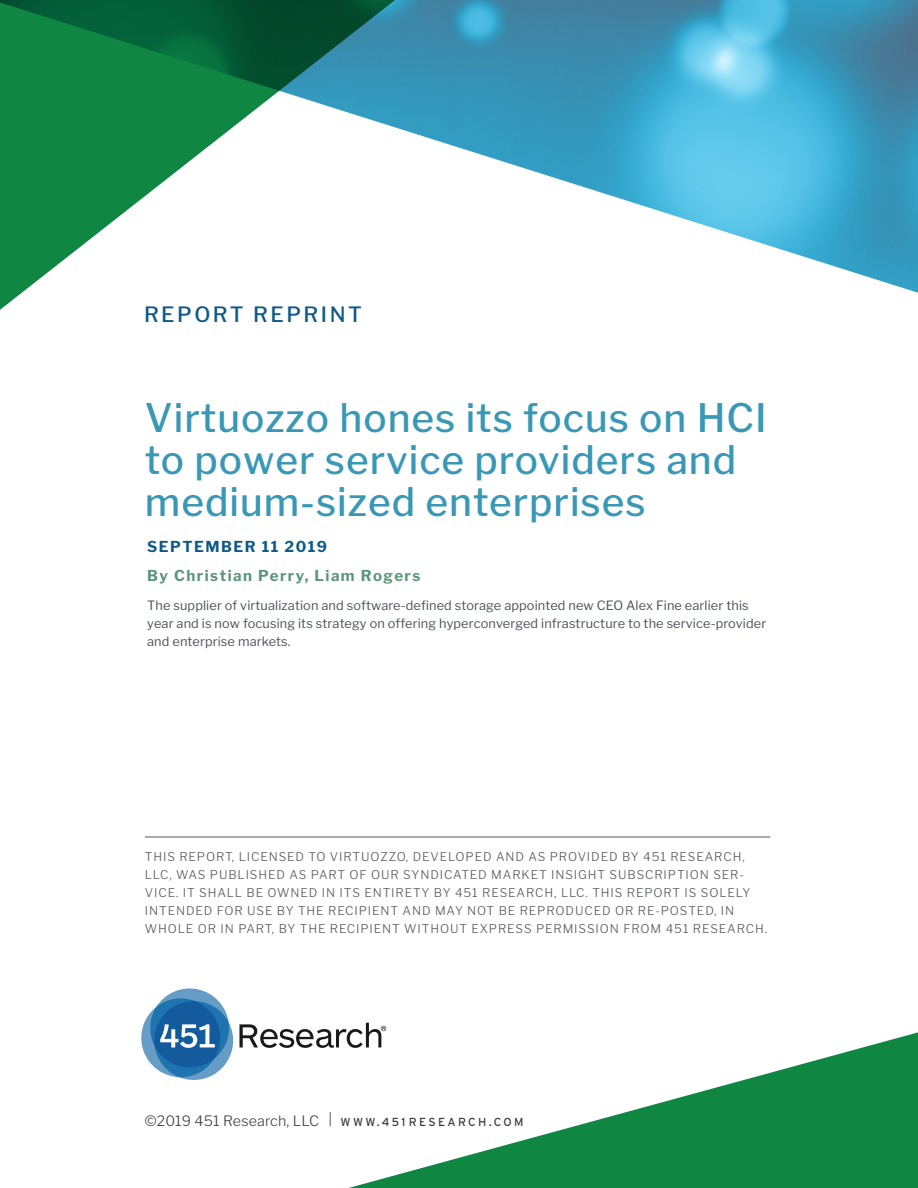
<style>
.page{position:relative;width:918px;height:1188px;background:#fff}
.page>*{position:absolute;margin:0;border:0;box-sizing:border-box;transform-origin:0 0}
.t1{font:500 39px/42px "Libre Franklin";letter-spacing:.025em;color:#3998b5}
.t2{font:500 21px "Libre Franklin";letter-spacing:.12em;color:#0f5a86}
.Author{font:700 15px "Libre Franklin";letter-spacing:.1em;color:#5a9578}
.Date{font:700 15px "Libre Franklin";letter-spacing:.1em;color:#0f5a86}
.Myriad_Body{font:300 14.25px "Libre Franklin";letter-spacing:.01em;color:#3e3e3f}
.Hook{font:12.75px/18px "Libre Franklin";letter-spacing:.01em;color:#4c515c}
.Legal_Language_Front{font:300 12px/18px "Libre Franklin";letter-spacing:.075em;color:#57585a}
.s1{font-family:"Interstate";font-weight:400;font-size:11.7px}
</style>
<div class="page">
<img style="left:413px;top:0;width:505px;height:293px">
<svg style="left:141px;top:988px;width:245px;height:92px"></svg>
<hr style="left:145px;top:837px;width:625px;height:1px;background:#57585a">
<svg style="left:0;top:0;width:413px;height:310px"></svg>
<svg style="left:349px;top:1032px;width:569px;height:156px"></svg>
<p class="t2" style="left:144px;top:302px;width:219px">REPORT REPRINT</p>
<p class="t1" style="left:145px;top:397px;width:624px">Virtuozzo hones its focus on HCI to power service providers and medium-sized enterprises</p>
<p class="Date" style="left:147px;top:537px;width:182px">SEPTEMBER 11 2019</p>
<p class="Author" style="left:147px;top:567px;width:275px">By Christian Perry, Liam Rogers</p>
<p class="Hook" style="left:147px;top:597px;width:621px">The supplier of virtualization and software-defined storage appointed new CEO Alex Fine earlier this year and is now focusing its strategy on offering hyperconverged infrastructure to the service-provider and enterprise markets.</p>
<p class="Legal_Language_Front" style="left:145px;top:848px;width:624px">THIS REPORT, LICENSED TO VIRTUOZZO, DEVELOPED AND AS PROVIDED BY 451 RESEARCH, LLC, WAS PUBLISHED AS PART OF OUR SYNDICATED MARKET INSIGHT SUBSCRIPTION SER-VICE. IT SHALL BE OWNED IN ITS ENTIRETY BY 451 RESEARCH, LLC. THIS REPORT IS SOLELY INTENDED FOR USE BY THE RECIPIENT AND MAY NOT BE REPRODUCED OR RE-POSTED, IN WHOLE OR IN PART, BY THE RECIPIENT WITHOUT EXPRESS PERMISSION FROM 451 RESEARCH.</p>
<p class="Myriad_Body" style="left:145px;top:1112px;width:380px">©2019 451 Research, LLC | <span class="s1">WWW.451 RESEARCH.COM</span></p>
</div>
